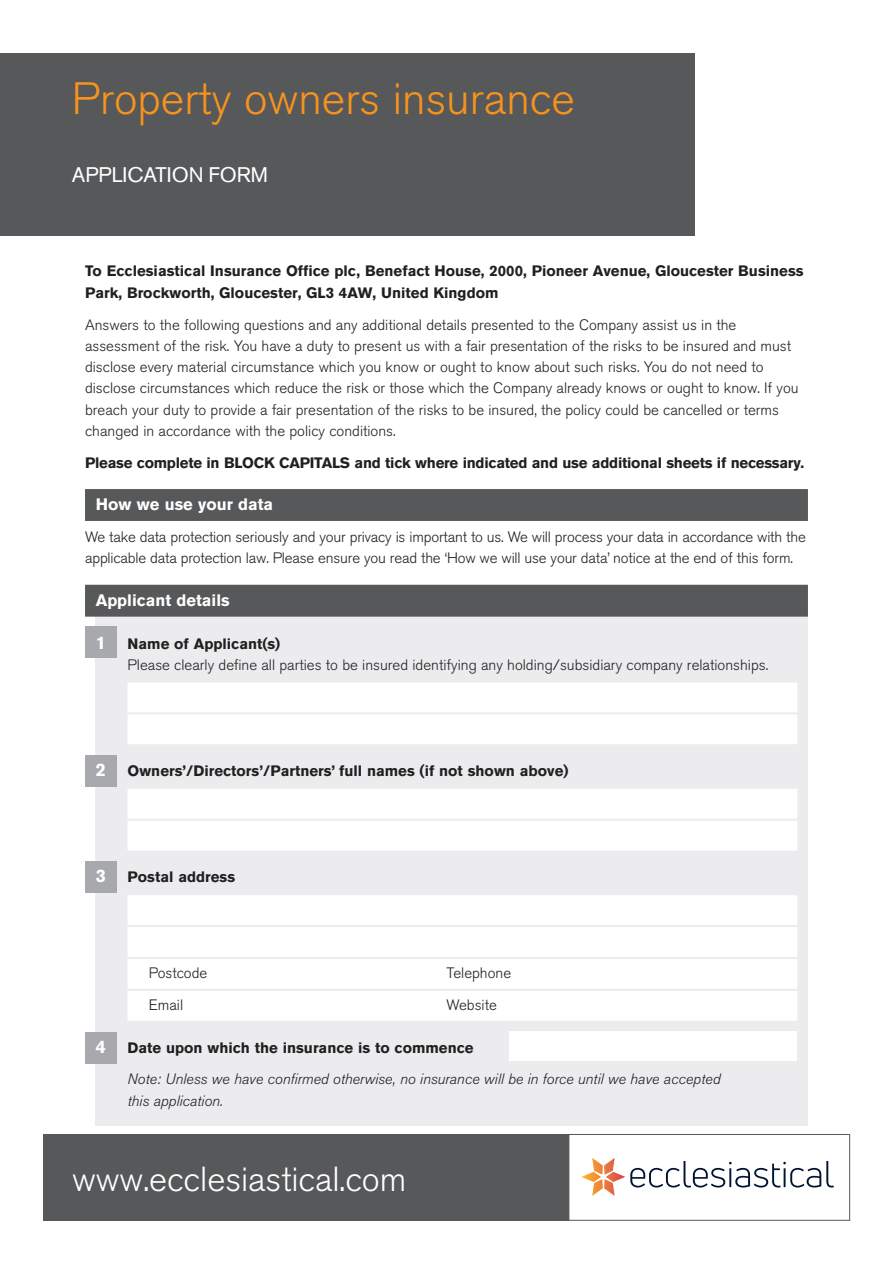
<style>
.page{position:relative;width:893px;height:1263px;background:#fff}
.page>*{position:absolute;margin:0;border:0;box-sizing:border-box;transform-origin:0 0}
.t1{font:300 45px "Akzidenz Grotesk BQ";color:#f7931d}
.t2{font:300 34.5px "Akzidenz Grotesk BQ";color:#fff}
.t3{font:21px "Akzidenz Grotesk BQ";color:#fff}
.t4{font:700 18px "Akzidenz Grotesk BQ";color:#fff}
.t5{font:700 16.5px "Akzidenz Grotesk BQ";color:#fff}
.t6{font:300 15px/21.3px "Akzidenz Grotesk BQ";color:#231f20}
.t7{font:700 15px/21.3px "Akzidenz Grotesk BQ";color:#231f20}
.t8{font:italic 300 15px/21.3px "Akzidenz Grotesk BQ";color:#231f20}
</style>
<div class="page">
<div style="left:96px;top:609px;width:712px;height:517px;background:#ececee"></div>
<div style="left:509px;top:1031px;width:287px;height:30px;background:#fff"></div>
<div style="left:128px;top:682px;width:669px;height:30px;background:#fff"></div>
<div style="left:128px;top:714px;width:669px;height:30px;background:#fff"></div>
<div style="left:128px;top:789px;width:669px;height:30px;background:#fff"></div>
<div style="left:128px;top:821px;width:669px;height:29px;background:#fff"></div>
<div style="left:128px;top:895px;width:669px;height:30px;background:#fff"></div>
<div style="left:128px;top:927px;width:669px;height:30px;background:#fff"></div>
<div style="left:128px;top:959px;width:669px;height:30px;background:#fff"></div>
<div style="left:128px;top:991px;width:669px;height:30px;background:#fff"></div>
<div style="left:0;top:53px;width:694px;height:183px;background:#57585a"></div>
<div style="left:85px;top:489px;width:723px;height:32px;background:#57585a"></div>
<div style="left:85px;top:585px;width:723px;height:32px;background:#57585a"></div>
<div style="left:85px;top:626px;width:32px;height:32px;background:#a8a9ad"></div>
<div style="left:85px;top:755px;width:32px;height:32px;background:#a8a9ad"></div>
<div style="left:85px;top:861px;width:32px;height:32px;background:#a8a9ad"></div>
<div style="left:85px;top:1032px;width:32px;height:32px;background:#a8a9ad"></div>
<div style="left:43px;top:1134px;width:525px;height:87px;background:#57585a"></div>
<div style="left:568px;top:1134px;width:282px;height:87px;border:1px solid #57585a"></div>
<svg style="left:582px;top:1158px;width:252px;height:38px"></svg>
<p class="t1" style="left:72px;top:82px;width:504px">Property owners insurance</p>
<p class="t3" style="left:72px;top:167px;width:198px">APPLICATION FORM</p>
<p class="t7" style="left:85px;top:262px;width:720px">To Ecclesiastical Insurance Offce plc, Benefact House, 2000, Pioneer Avenue, Gloucester Business<br>Park, Brockworth, Gloucester, GL3 4AW, United Kingdom</p>
<p class="t6" style="left:85px;top:315px;width:715px">Answers to the following questions and any additional details presented to the Company assist us in the assessment of the risk. You have a duty to present us with a fair presentation of the risks to be insured and must disclose every material circumstance which you know or ought to know about such risks. You do not need to disclose circumstances which reduce the risk or those which the Company already knows or ought to know. If you breach your duty to provide a fair presentation of the risks to be insured, the policy could be cancelled or terms changed in accordance with the policy conditions.</p>
<p class="t7" style="left:85px;top:453px;width:721px">Please complete in BLOCK CAPITALS and tick where indicated and use additional sheets if necessary.</p>
<p class="t5" style="left:96px;top:499px;width:179px">How we use your data</p>
<p class="t6" style="left:85px;top:528px;width:722px">We take data protection seriously and your privacy is important to us. We will process your data in accordance with the applicable data protection law. Please ensure you read the ‘How we will use your data’ notice at the end of this form.</p>
<p class="t5" style="left:96px;top:594px;width:136px">Applicant details</p>
<p class="t4" style="left:96px;top:636px;width:12px">1</p>
<p class="t7" style="left:128px;top:634px;width:154px">Name of Applicant(s)</p>
<p class="t6" style="left:128px;top:656px;width:642px">Please clearly defne all parties to be insured identifying any holding/subsidiary company relationships.</p>
<p class="t4" style="left:96px;top:763px;width:12px">2</p>
<p class="t7" style="left:128px;top:761px;width:442px">Owners’/Directors’/Partners’ full names (if not shown above)</p>
<p class="t4" style="left:96px;top:870px;width:12px">3</p>
<p class="t7" style="left:128px;top:868px;width:109px">Postal address</p>
<p class="t4" style="left:96px;top:1040px;width:12px">4</p>
<p class="t6" style="left:149px;top:964px;width:60px">Postcode</p>
<p class="t6" style="left:446px;top:964px;width:66px">Telephone</p>
<p class="t6" style="left:149px;top:996px;width:36px">Email</p>
<p class="t6" style="left:446px;top:996px;width:52px">Website</p>
<p class="t7" style="left:128px;top:1038px;width:348px">Date upon which the insurance is to commence</p>
<p class="t8" style="left:128px;top:1070px;width:594px">Note: Unless we have confrmed otherwise, no insurance will be in force until we have accepted this application.</p>
<p class="t2" style="left:72px;top:1166px;width:336px">www.ecclesiastical.com</p>
</div>
